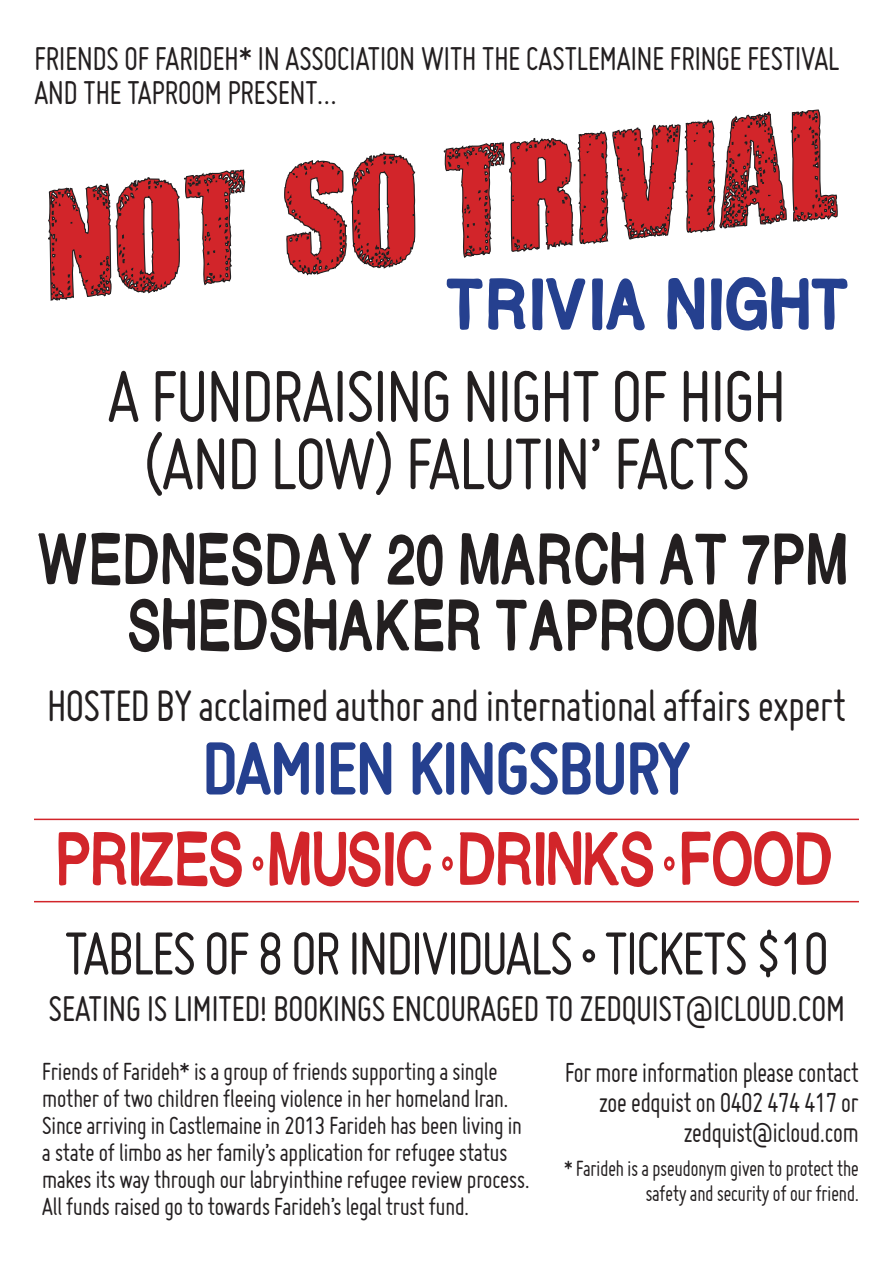
<style>
.page{position:relative;width:893px;height:1263px;background:#fff}
.page>*{position:absolute;margin:0;border:0;box-sizing:border-box;transform-origin:0 0}
.t1{font:79.5px/67.5px "Miso";letter-spacing:-.03em;color:#231f20;text-align:center}
.t2{font:700 78px "Miso";letter-spacing:-.02em;color:#25408f;scale:1.07 1}
.t3{font:72px "M Jletter 2";letter-spacing:-.06em;color:#d2252a;scale:.75 1}
.t4{font:69px "M Jletter 2";letter-spacing:-.03em;color:#231f20;scale:.74 1}
.t5{font:67.5px "M Jletter 2";color:#25408f;scale:.85 1}
.t6{font:66px "Miso";letter-spacing:-.04em;color:#231f20;scale:.96 1}
.t7{font:48px "Miso";letter-spacing:-.03em;color:#231f20;scale:.95 1}
.t8{font:39px "Miso";letter-spacing:-.02em;color:#231f20;scale:.96 1}
.t9{font:36px "Miso";letter-spacing:-.02em;color:#231f20;scale:.94 1}
.t10{font:30px/30px "Miso";letter-spacing:-.03em;color:#231f20;text-align:right;scale:.93 1}
.t11{font:27px/27px "Miso";letter-spacing:-.03em;color:#231f20}
.t12{font:24px/25.5px "Miso";letter-spacing:-.03em;color:#231f20;text-align:right;scale:.93 1}
.s1{font-family:"Miso"}
</style>
<div class="page">
<svg style="left:48px;top:109px;width:790px;height:192px"></svg>
<svg style="left:446px;top:277px;width:198px;height:54px"></svg>
<svg style="left:667px;top:232px;width:181px;height:99px"></svg>
<hr style="left:34px;top:819px;width:825px;height:1px;background:#d2252a">
<hr style="left:34px;top:901px;width:825px;height:1px;background:#d2252a">
<p class="t9" style="left:34px;top:38px;width:859px">FRIENDS OF FARIDEH* IN ASSOCIATION WITH THE CASTLEMAINE FRINGE FESTIVAL</p>
<p class="t9" style="left:34px;top:73px;width:323px">AND THE TAPROOM PRESENT…</p>
<p class="t5" style="left:449px;top:277px;width:476px">TRIVIA NIGHT</p>
<p class="t1" style="left:107px;top:361px;width:681px">A FUNDRAISING NIGHT OF HIGH (AND LOW) FALUTIN’ FACTS</p>
<p class="t4" style="left:39px;top:531px;width:1098px">WEDNESDAY 20 MARCH at 7PM</p>
<p class="t4" style="left:129px;top:597px;width:856px">SHEDSHAKER TAPROOM</p>
<p class="t7" style="left:47px;top:679px;width:843px">HOSTED BY acclaimed author and international affairs expert</p>
<p class="t2" style="left:202px;top:724px;width:458px">DAMIEN KINGSBURY</p>
<p class="t3" style="left:57px;top:830px;width:1041px">PRIZES <span class="s1">•</span> MUSIC <span class="s1">•</span> DRINKS <span class="s1">•</span> FOOD</p>
<p class="t6" style="left:64px;top:917px;width:799px">TABLES OF 8 OR INDIVIDUALS • TICKETS $10</p>
<p class="t8" style="left:48px;top:987px;width:832px">SEATING IS LIMITED! BOOKINGS ENCOURAGED TO ZEDQUIST@ICLOUD.COM</p>
<p class="t11" style="left:42px;top:1057px;width:489px">Friends of Farideh* is a group of friends supporting a single mother of two children fleeing violence in her homeland Iran.<br>Since arriving in Castlemaine in 2013 Farideh has been living in a state of limbo as her family’s application for refugee status makes its way through our labryinthine refugee review process.<br>All funds raised go to towards Farideh’s legal trust fund.</p>
<p class="t10" style="left:565px;top:1057px;width:318px">For more information please contact zoe edquist on 0402 474 417 or zedquist@icloud.com</p>
<p class="t12" style="left:564px;top:1155px;width:319px">* Farideh is a pseudonym given to protect the safety and security of our friend.</p>
</div>
